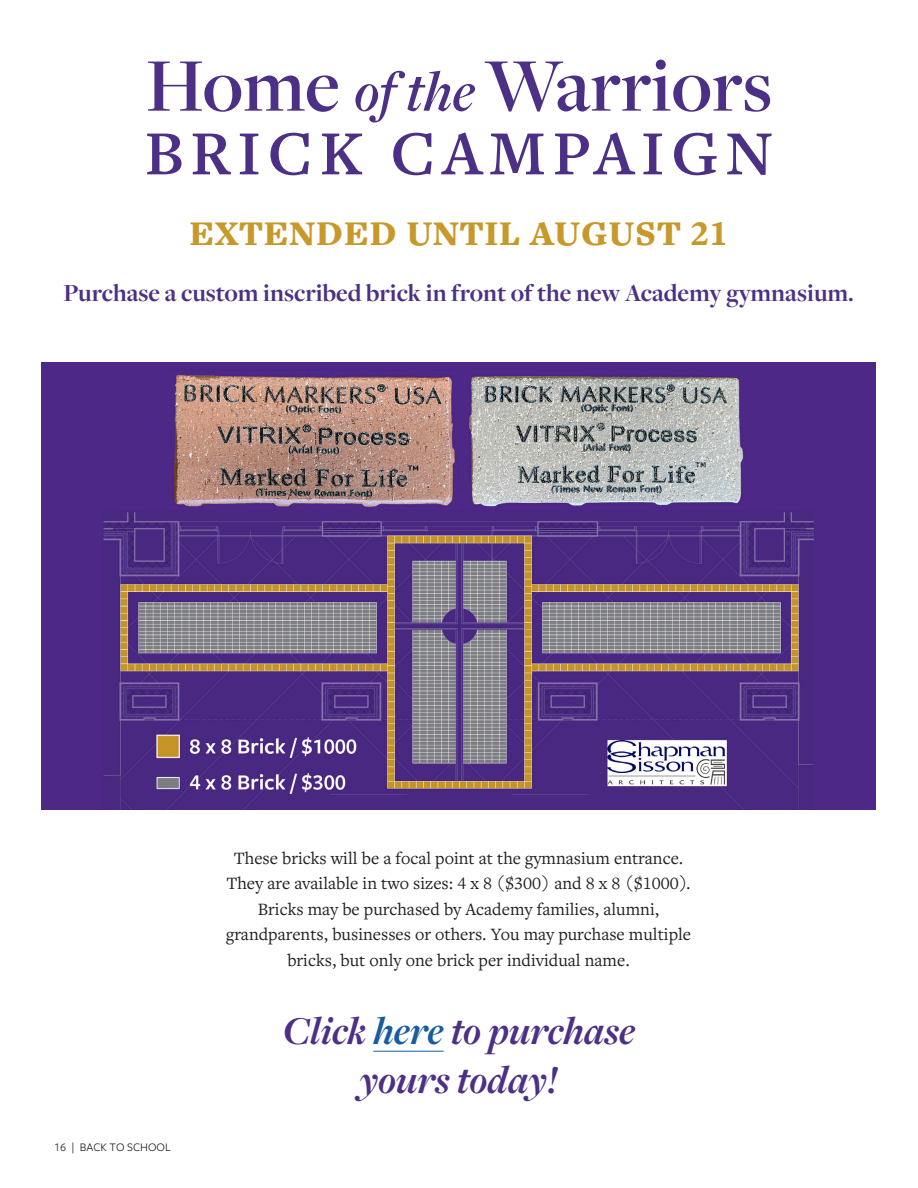
<style>
.page{position:relative;width:918px;height:1188px;background:#fff}
.page>*{position:absolute;margin:0;border:0;box-sizing:border-box;transform-origin:0 0}
.t1{font:600 65.25px "Freight Text Pro";letter-spacing:.1em;color:#4b3085}
.t2{font:italic 700 40.95px/49.1px "Freight Disp Pro";color:#4b3085;text-align:center}
.t3{font:900 36px "Freight Text Pro";letter-spacing:.025em;color:#c7992b}
.t4{font:700 25.5px "Freight Disp Pro";color:#4b3085}
.t5{font:18px/25.5px "Freight Text Pro";color:#231f20;text-align:center}
.t6{font:12px "Freight Sans Pro";color:#231f20}
.s1{color:#175d9e}
</style>
<div class="page">
<svg style="left:148px;top:62px;width:190px;height:50px"></svg>
<svg style="left:355px;top:71px;width:120px;height:51px"></svg>
<svg style="left:485px;top:60px;width:285px;height:52px"></svg>
<img style="left:41px;top:362px;width:835px;height:448px">
<hr style="left:373px;top:1051px;width:71px;height:1px;background:#175d9e">
<h1 class="t1" style="left:145px;top:110px;width:630px">BRICK CAMPAIGN</h1>
<h3 class="t3" style="left:189px;top:209px;width:540px">EXTENDED UNTIL AUGUST 21</h3>
<h3 class="t4" style="left:63px;top:276px;width:792px">Purchase a custom inscribed brick in front of the new Academy gymnasium.</h3>
<p class="t5" style="left:226px;top:844px;width:467px">These bricks will be a focal point at the gymnasium entrance.<br>They are available in two sizes: 4 x 8 ($300) and 8 x 8 ($1000).<br>Bricks may be purchased by Academy families, alumni, grandparents, businesses or others. You may purchase multiple bricks, but only one brick per individual name.</p>
<p class="t6" style="left:54px;top:1139px;width:118px">16 | BACK TO SCHOOL</p>
<h2 class="t2" style="left:283px;top:1006px;width:354px">Click <span class="s1">here</span> to purchase yours today!</h2>
</div>
